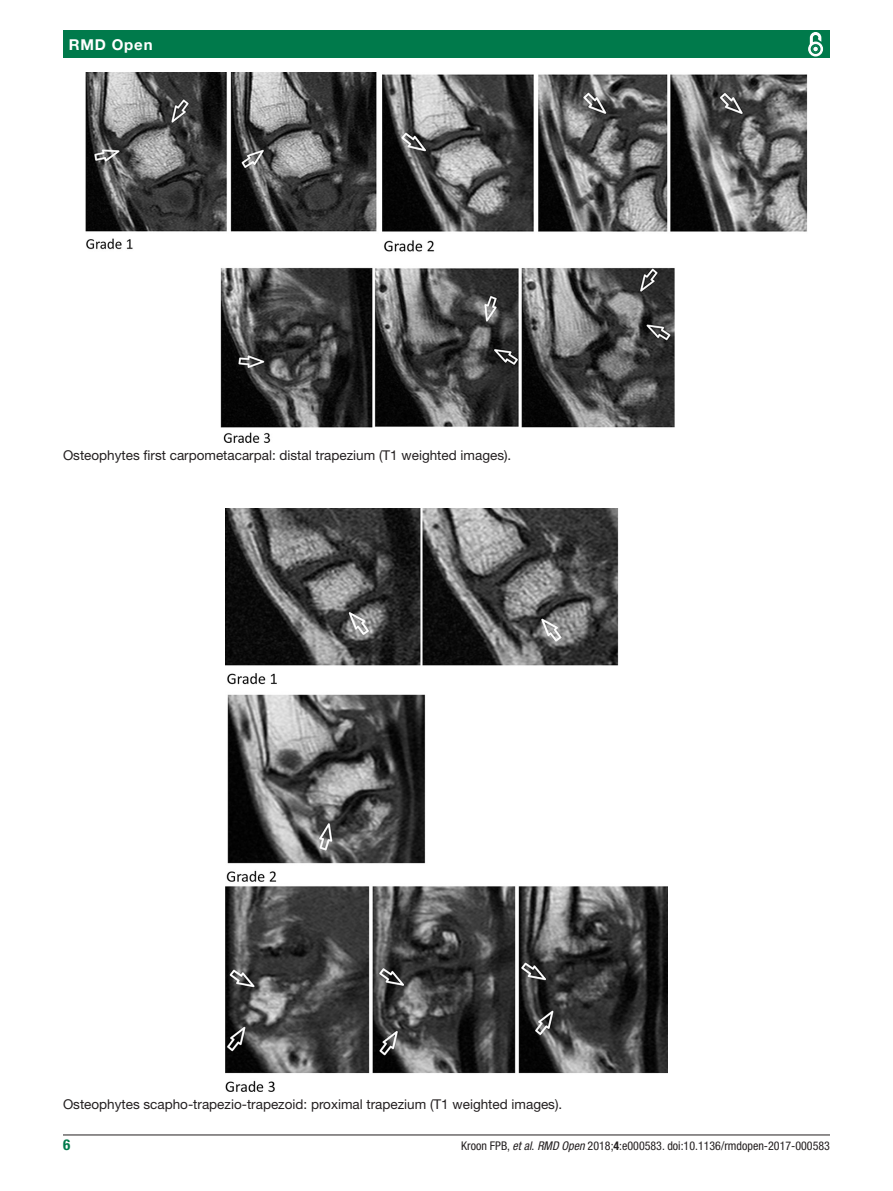
<style>
.page{position:relative;width:893px;height:1191px;background:#fff}
.page>*{position:absolute;margin:0;border:0;box-sizing:border-box;transform-origin:0 0}
.t1{font:700 15px "Helvetica Neue LT Std";letter-spacing:.055em;color:#fff}
.t2{font:700 condensed 15px "Helvetica Neue LT Std";color:#007a4b}
.t3{font:13.5px "Helvetica Neue LT Std";color:#231f20}
.t4{font:condensed 12px "Helvetica Neue LT Std";color:#231f20}
.s1{font-style:italic}
.s2{font-weight:700}
</style>
<div class="page">
<hr style="left:63px;top:1134px;width:767px;height:1px;background:#231f20">
<div style="left:63px;top:31px;width:767px;height:27px;background:#007a4b"></div>
<svg style="left:808px;top:32px;width:16px;height:25px"></svg>
<div style="left:812px;top:45px;width:7px;height:8px;border:1px solid #007a4b;border-radius:50%"></div>
<img style="left:85px;top:73px;width:723px;height:369px">
<img style="left:226px;top:509px;width:441px;height:582px">
<p class="t1" style="left:69px;top:35px;width:85px">RMD Open</p>
<p class="t3" style="left:63px;top:447px;width:450px">Osteophytes first carpometacarpal: distal trapezium (T1 weighted images).</p>
<p class="t3" style="left:63px;top:1096px;width:501px">Osteophytes scapho-trapezio-trapezoid: proximal trapezium (T1 weighted images).</p>
<p class="t2" style="left:63px;top:1135px;width:9px">6</p>
<p class="t4" style="left:461px;top:1138px;width:370px">Kroon FPB, <span class="s1">et al</span>. <span class="s1">RMD Open</span> 2018;<span class="s2">4</span>:e000583. doi:10.1136/rmdopen-2017-000583</p>
</div>
